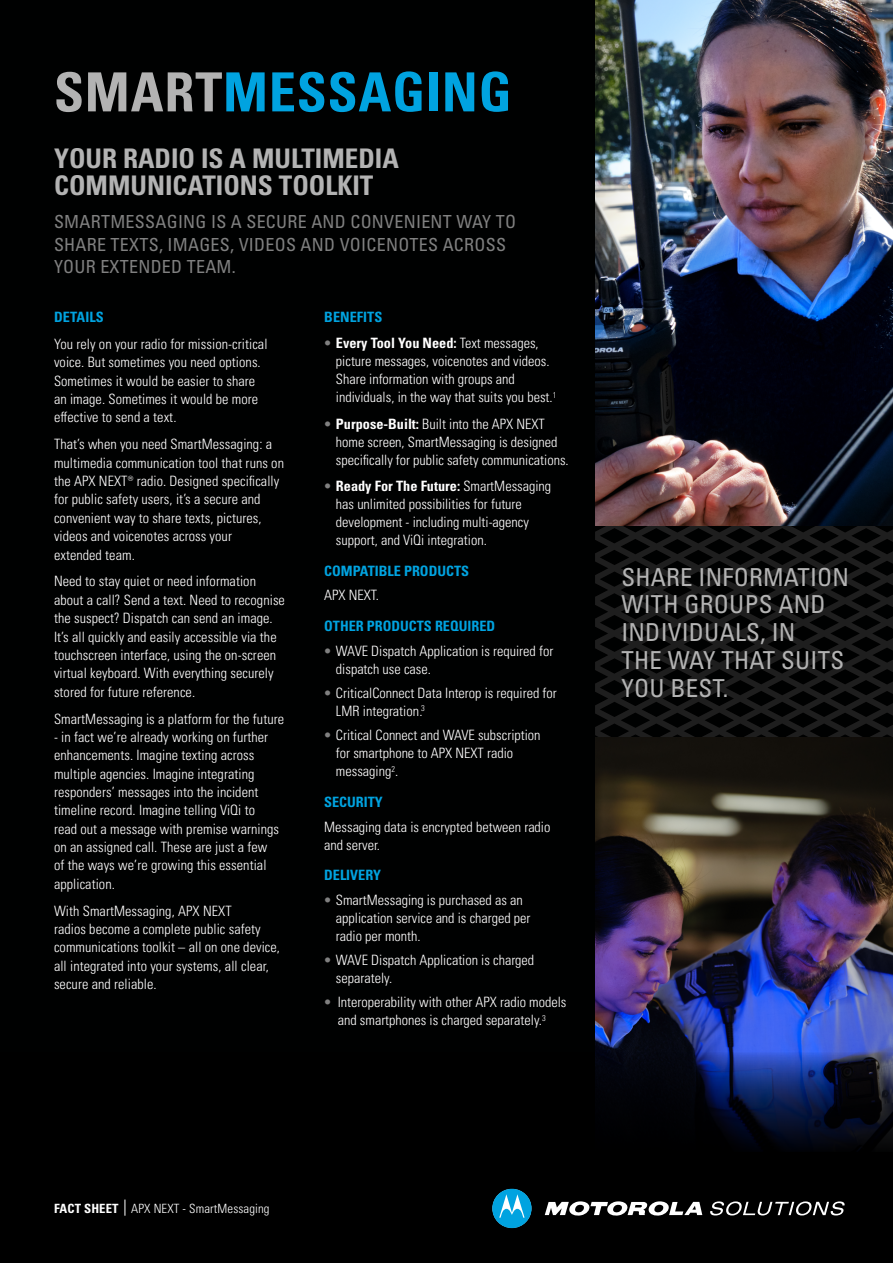
<style>
.page{position:relative;width:893px;height:1263px;background:#fff}
.page>*{position:absolute;margin:0;border:0;box-sizing:border-box;transform-origin:0 0}
.t1{font:700 condensed 54px "Univers LT Pro";letter-spacing:.015em;color:#00a3e0}
.t2{font:700 condensed 27px/27px "Univers LT Pro";color:#b3b3b3}
.t3{font:condensed 24.75px/27.8px "Univers LT Pro";letter-spacing:.01em;color:#b3b3b3}
.t4{font:condensed 18px/22.5px "Univers LT Pro";letter-spacing:.015em;color:#808080}
.t5{font:300 condensed 14.25px/18.3px "Univers LT Pro";letter-spacing:.005em;color:#fff}
.t6{font:700 condensed 14.25px "Univers LT Pro";color:#00a3e0}
.t7{font:300 condensed 12.75px "Univers LT Pro";letter-spacing:.01em;color:#fff}
.s1{color:#b3b3b3}
.s2{color:#808080}
.s3{font-weight:700}
</style>
<div class="page">
<div style="left:0;top:0;width:893px;height:1155px;background:#000101"></div>
<svg style="left:595px;top:525px;width:298px;height:212px"></svg>
<img style="left:595px;top:737px;width:298px;height:314px">
<img style="left:595px;top:0;width:298px;height:525px">
<svg style="left:595px;top:1051px;width:298px;height:97px"></svg>
<div style="left:0;top:1152px;width:893px;height:111px;background:#000101"></div>
<svg style="left:125px;top:1199px;width:1px;height:17px"></svg>
<svg style="left:545px;top:1201px;width:157px;height:15px"></svg>
<svg style="left:492px;top:1189px;width:40px;height:39px"></svg>
<svg style="left:710px;top:1201px;width:135px;height:14px"></svg>
<h1 class="t1" style="left:54px;top:59px;width:459px"><span class="s1">SMART</span>MESSAGING</h1>
<h2 class="t2" style="left:54px;top:145px;width:346px">YOUR RADIO IS A MULTIMEDIA<br>COMMUNICATIONS TOOLKIT</h2>
<p class="t4" style="left:54px;top:210px;width:464px">SMARTMESSAGING IS A SECURE AND CONVENIENT WAY TO<br>SHARE TEXTS, IMAGES, VIDEOS AND VOICENOTES ACROSS<br>YOUR EXTENDED TEAM.</p>
<p class="t6" style="left:54px;top:308px;width:51px">DETAILS</p>
<p class="t5" style="left:54px;top:334px;width:215px">You rely on your radio for mission-critical voice. But sometimes you need options.<br>Sometimes it would be easier to share an image. Sometimes it would be more effective to send a text.</p>
<p class="t5" style="left:54px;top:434px;width:232px">That’s when you need SmartMessaging: a multimedia communication tool that runs on the APX NEXT® radio. Designed specifically for public safety users, it’s a secure and convenient way to share texts, pictures, videos and voicenotes across your<br>extended team.</p>
<p class="t5" style="left:54px;top:571px;width:232px">Need to stay quiet or need information about a call? Send a text. Need to recognise the suspect? Dispatch can send an image.<br>It’s all quickly and easily accessible via the touchscreen interface, using the on-screen virtual keyboard. With everything securely stored for future reference.</p>
<p class="t5" style="left:54px;top:708px;width:232px">SmartMessaging is a platform for the future</p>
<p class="t5" style="left:54px;top:727px;width:227px">- in fact we’re already working on further enhancements. Imagine texting across multiple agencies. Imagine integrating responders’ messages into the incident timeline record. Imagine telling ViQi to read out a message with premise warnings on an assigned call. These are just a few of the ways we’re growing this essential application.</p>
<p class="t5" style="left:54px;top:901px;width:228px">With SmartMessaging, APX NEXT<br>radios become a complete public safety communications toolkit – all on one device, all integrated into your systems, all clear, secure and reliable.</p>
<p class="t6" style="left:324px;top:308px;width:60px">BENEFITS</p>
<p class="t5" style="left:336px;top:333px;width:222px;text-indent:-12px"><span class="s2">•</span> <span class="s3">Every Tool You Need:</span> Text messages, picture messages, voicenotes and videos.<br>Share information with groups and individuals, in the way that suits you best.<sup>1</sup></p>
<p class="t5" style="left:336px;top:414px;width:234px;text-indent:-12px"><span class="s2">•</span> <span class="s3">Purpose-Built:</span> Built into the APX NEXT home screen, SmartMessaging is designed specifically for public safety communications.</p>
<p class="t5" style="left:336px;top:476px;width:217px;text-indent:-12px"><span class="s2">•</span> <span class="s3">Ready For The Future:</span> SmartMessaging has unlimited possibilities for future development - including multi-agency support, and ViQi integration.</p>
<p class="t6" style="left:324px;top:562px;width:146px">COMPATIBLE PRODUCTS</p>
<p class="t5" style="left:324px;top:585px;width:56px">APX NEXT.</p>
<p class="t6" style="left:324px;top:617px;width:173px">OTHER PRODUCTS REQUIRED</p>
<p class="t5" style="left:336px;top:641px;width:219px;text-indent:-12px"><span class="s2">•</span> WAVE Dispatch Application is required for dispatch use case.</p>
<p class="t5" style="left:336px;top:683px;width:222px;text-indent:-12px"><span class="s2">•</span> CriticalConnect Data Interop is required for<br>LMR integration.<sup>3</sup></p>
<p class="t5" style="left:336px;top:726px;width:206px;text-indent:-12px"><span class="s2">•</span> Critical Connect and WAVE subscription for smartphone to APX NEXT radio messaging<sup>2</sup>.</p>
<p class="t6" style="left:324px;top:793px;width:60px">SECURITY</p>
<p class="t5" style="left:324px;top:817px;width:228px">Messaging data is encrypted between radio and server.</p>
<p class="t6" style="left:324px;top:866px;width:58px">DELIVERY</p>
<p class="t5" style="left:336px;top:890px;width:196px;text-indent:-12px"><span class="s2">•</span> SmartMessaging is purchased as an application service and is charged per radio per month.</p>
<p class="t5" style="left:336px;top:950px;width:200px;text-indent:-12px"><span class="s2">•</span> WAVE Dispatch Application is charged separately.</p>
<p class="t5" style="left:324px;top:993px;width:244px;text-align:center"><span class="s2">•</span> Interoperability with other APX radio models and smartphones is charged separately.<sup>3</sup></p>
<h3 class="t3" style="left:621px;top:562px;width:229px">SHARE INFORMATION<br>WITH GROUPS AND<br>INDIVIDUALS, IN<br>THE WAY THAT SUITS<br>YOU BEST.</h3>
<p class="t7" style="left:54px;top:1199px;width:217px"><span class="s3">FACT SHEET</span> APX NEXT - SmartMessaging</p>
</div>
